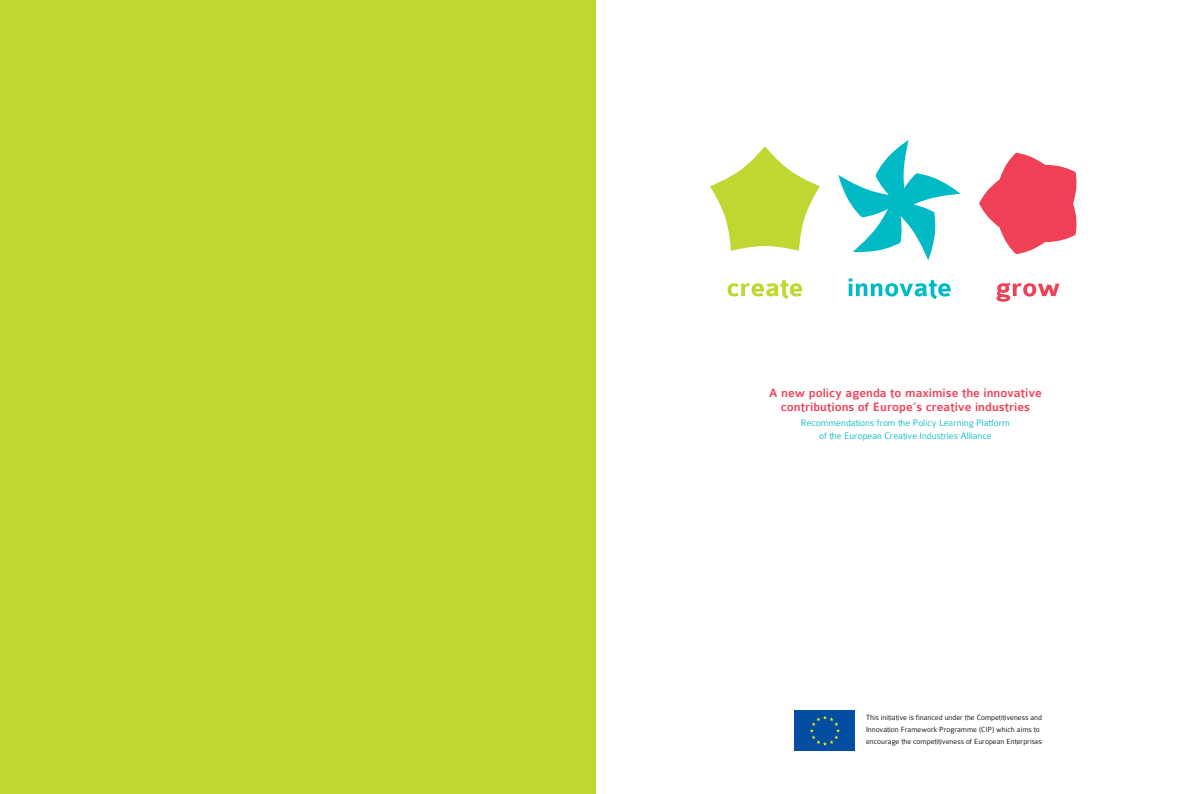
<style>
.page{position:relative;width:1191px;height:794px;background:#fff}
.page>*{position:absolute;margin:0;border:0;box-sizing:border-box;transform-origin:0 0}
.t1{font:500 13px/14px "Colaborate";color:#ef4056;text-align:center}
.t2{font:300 10px/13px "Colaborate";color:#00bac6;text-align:center}
.t3{font:300 8px/12px "Colaborate";color:#000}
</style>
<div class="page">
<div style="left:0;top:0;width:595px;height:794px;background:#bfd730"></div>
<svg style="left:727px;top:280px;width:75px;height:19px"></svg>
<svg style="left:848px;top:278px;width:102px;height:21px"></svg>
<svg style="left:996px;top:283px;width:63px;height:19px"></svg>
<svg style="left:710px;top:146px;width:110px;height:105px"></svg>
<svg style="left:838px;top:140px;width:122px;height:120px"></svg>
<svg style="left:979px;top:153px;width:98px;height:101px"></svg>
<div style="left:793px;top:709px;width:63px;height:42px;background:#034ea2"></div>
<svg style="left:810px;top:715px;width:30px;height:30px"></svg>
<h1 class="t1" style="left:769px;top:386px;width:274px">A new policy agenda to maximise the innovative contributions of Europe’s creative industries</h1>
<p class="t2" style="left:801px;top:416px;width:211px">Recommendations from the Policy Learning Platform of the European Creative Industries Alliance</p>
<p class="t3" style="left:866px;top:712px;width:178px">This initiative is financed under the Competitiveness and<br>Innovation Framework Programme (CIP) which aims to encourage the competitiveness of European Enterprises</p>
</div>
